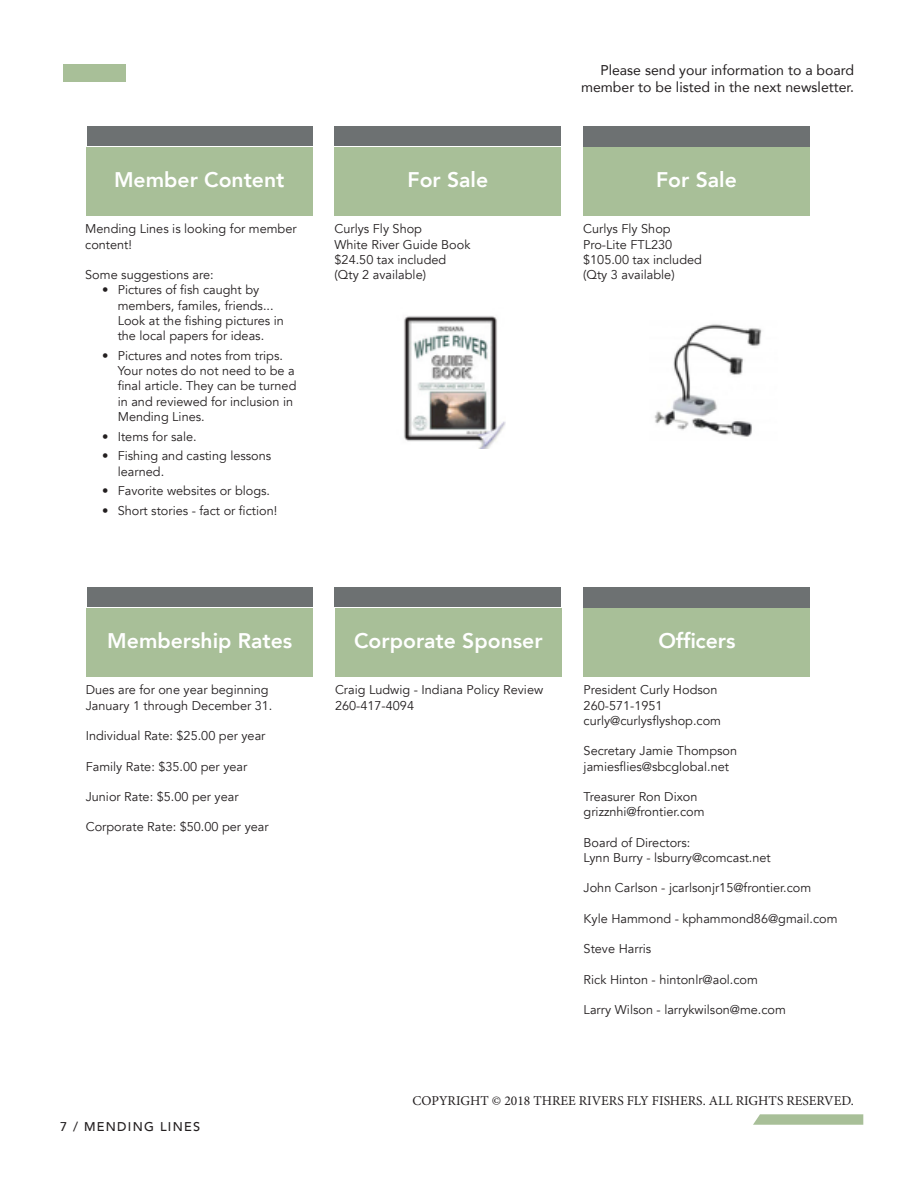
<style>
.page{position:relative;width:918px;height:1188px;background:#fff}
.page>*{position:absolute;margin:0;border:0;box-sizing:border-box;transform-origin:0 0}
.Staff_Name{font:800 21.15px "Avenir";color:#fff}
.Pull_Quote_-_Black{font:14.1px/17px "Avenir";color:#231f20;text-align:right}
.Body_Text{font:13.5px "Minion Pro";color:#231f20}
.Body_Text-2{font:12.75px/15.3px "Avenir";color:#231f20}
.t1{font:500 12.75px "Avenir";letter-spacing:.1em;color:#231f20}
</style>
<div class="page">
<div style="left:64px;top:64px;width:62px;height:18px;background:#a8bf98"></div>
<div style="left:334px;top:587px;width:227px;height:20px;background:#6d7172"></div>
<div style="left:584px;top:587px;width:226px;height:21px;background:#6d7172"></div>
<div style="left:87px;top:587px;width:226px;height:20px;background:#6d7172"></div>
<div style="left:584px;top:608px;width:226px;height:69px;background:#a8bf98"></div>
<svg style="left:753px;top:1114px;width:110px;height:11px"></svg>
<div style="left:86px;top:608px;width:227px;height:69px;background:#a8bf98"></div>
<div style="left:335px;top:608px;width:227px;height:69px;background:#a8bf98"></div>
<div style="left:334px;top:127px;width:226px;height:19px;background:#6d7172"></div>
<div style="left:583px;top:126px;width:227px;height:21px;background:#6d7172"></div>
<div style="left:87px;top:127px;width:226px;height:19px;background:#6d7172"></div>
<div style="left:583px;top:147px;width:227px;height:69px;background:#a8bf98"></div>
<div style="left:86px;top:147px;width:227px;height:69px;background:#a8bf98"></div>
<div style="left:335px;top:147px;width:226px;height:69px;background:#a8bf98"></div>
<img style="left:654px;top:324px;width:108px;height:113px">
<img style="left:404px;top:316px;width:101px;height:132px">
<p class="Staff_Name" style="left:114px;top:163px;width:172px">Member Content</p>
<p class="Staff_Name" style="left:408px;top:163px;width:82px">For Sale</p>
<p class="Body_Text-2" style="left:85px;top:222px;width:213px">Mending Lines is looking for member content!</p>
<p class="Body_Text-2" style="left:85px;top:267px;width:130px">Some suggestions are:</p>
<p class="Body_Text-2" style="left:118px;top:283px;width:168px;text-indent:-16px">• Pictures of fish caught by members, familes, friends...<br>Look at the fishing pictures in the local papers for ideas.</p>
<p class="Body_Text-2" style="left:118px;top:348px;width:180px;text-indent:-16px">• Pictures and notes from trips.<br>Your notes do not need to be a final article. They can be turned in and reviewed for inclusion in<br>Mending Lines.</p>
<p class="Body_Text-2" style="left:102px;top:429px;width:96px">• Items for sale.</p>
<p class="Body_Text-2" style="left:118px;top:449px;width:155px;text-indent:-16px">• Fishing and casting lessons learned.</p>
<p class="Body_Text-2" style="left:102px;top:484px;width:169px">• Favorite websites or blogs.</p>
<p class="Body_Text-2" style="left:102px;top:503px;width:177px">• Short stories - fact or fiction!</p>
<p class="Body_Text-2" style="left:335px;top:222px;width:89px">Curlys Fly Shop</p>
<p class="Body_Text-2" style="left:335px;top:237px;width:137px">White River Guide Book</p>
<p class="Body_Text-2" style="left:335px;top:252px;width:113px">$24.50 tax included</p>
<p class="Body_Text-2" style="left:335px;top:267px;width:93px">(Qty 2 available)</p>
<p class="Pull_Quote_-_Black" style="left:581px;top:61px;width:275px">Please send your information to a board member to be listed in the next newsletter.</p>
<p class="Staff_Name" style="left:656px;top:163px;width:82px">For Sale</p>
<p class="Body_Text-2" style="left:583px;top:222px;width:89px">Curlys Fly Shop</p>
<p class="Body_Text-2" style="left:583px;top:237px;width:91px">Pro-Lite FTL230</p>
<p class="Body_Text-2" style="left:583px;top:252px;width:120px">$105.00 tax included</p>
<p class="Body_Text-2" style="left:583px;top:267px;width:93px">(Qty 3 available)</p>
<p class="Staff_Name" style="left:107px;top:624px;width:186px">Membership Rates</p>
<p class="Body_Text-2" style="left:86px;top:683px;width:188px">Dues are for one year beginning<br>January 1 through December 31.</p>
<p class="Body_Text-2" style="left:86px;top:728px;width:181px">Individual Rate: $25.00 per year</p>
<p class="Body_Text-2" style="left:86px;top:759px;width:163px">Family Rate: $35.00 per year</p>
<p class="Body_Text-2" style="left:86px;top:789px;width:154px">Junior Rate: $5.00 per year</p>
<p class="Body_Text-2" style="left:86px;top:820px;width:184px">Corporate Rate: $50.00 per year</p>
<p class="Staff_Name" style="left:354px;top:624px;width:190px">Corporate Sponser</p>
<p class="Body_Text-2" style="left:335px;top:683px;width:210px">Craig Ludwig - Indiana Policy Review</p>
<p class="Body_Text-2" style="left:335px;top:698px;width:81px">260-417-4094</p>
<p class="Staff_Name" style="left:658px;top:624px;width:79px">Officers</p>
<p class="Body_Text-2" style="left:584px;top:683px;width:135px">President Curly Hodson</p>
<p class="Body_Text-2" style="left:584px;top:698px;width:81px">260-571-1951</p>
<p class="Body_Text-2" style="left:584px;top:713px;width:139px">curly@curlysflyshop.com</p>
<p class="Body_Text-2" style="left:584px;top:743px;width:155px">Secretary Jamie Thompson</p>
<p class="Body_Text-2" style="left:584px;top:759px;width:147px">jamiesflies@sbcglobal.net</p>
<p class="Body_Text-2" style="left:584px;top:789px;width:115px">Treasurer Ron Dixon</p>
<p class="Body_Text-2" style="left:584px;top:804px;width:122px">grizznhi@frontier.com</p>
<p class="Body_Text-2" style="left:584px;top:835px;width:108px">Board of Directors:</p>
<p class="Body_Text-2" style="left:584px;top:850px;width:189px">Lynn Burry - lsburry@comcast.net</p>
<p class="Body_Text-2" style="left:584px;top:881px;width:229px">John Carlson - jcarlsonjr15@frontier.com</p>
<p class="Body_Text-2" style="left:584px;top:911px;width:255px">Kyle Hammond - kphammond86@gmail.com</p>
<p class="Body_Text-2" style="left:584px;top:942px;width:69px">Steve Harris</p>
<p class="Body_Text-2" style="left:584px;top:972px;width:176px">Rick Hinton - hintonlr@aol.com</p>
<p class="Body_Text-2" style="left:584px;top:1003px;width:204px">Larry Wilson - larrykwilson@me.com</p>
<p class="t1" style="left:60px;top:1115px;width:142px">7 / MENDING LINES</p>
<p class="Body_Text" style="left:412px;top:1091px;width:443px">COPYRIGHT © 2018 THREE RIVERS FLY FISHERS. ALL RIGHTS RESERVED.</p>
</div>
